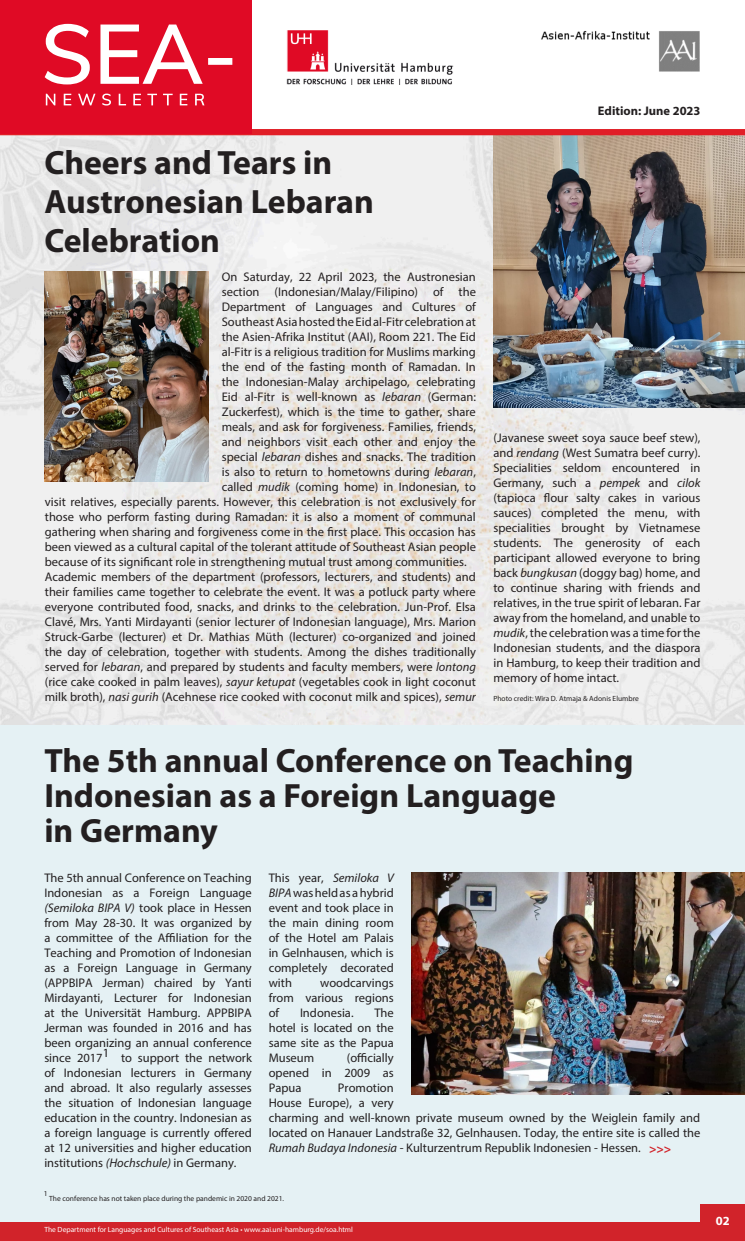
<style>
.page{position:relative;width:745px;height:1241px;background:#fff}
.page>*{position:absolute;margin:0;border:0;box-sizing:border-box;transform-origin:0 0}
.t1{font:700 33.75px/38.8px "Myriad Pro";color:#231f20}
.t2{font:12.5px/15px "Myriad Pro";color:#231f20;text-align:justify}
.t3{font:700 12.5px "Myriad Pro";color:#231f20}
.t4{font:700 12.5px "Myriad Pro";color:#d1232a}
.t5{font:700 12.5px "Myriad Pro";color:#fff}
.t6{font:7.5px "Myriad Pro";color:#231f20}
.t7{font:7.5px "Myriad Pro";color:#fff}
.s1{font-style:italic}
</style>
<div class="page">
<img style="left:0;top:135px;width:744px;height:590px">
<div style="left:0;top:725px;width:744px;height:498px;background:#e5f1f4"></div>
<img style="left:493px;top:135px;width:251px;height:272px">
<img style="left:45px;top:271px;width:163px;height:210px">
<div style="left:0;top:1221px;width:744px;height:19px;background:#d1232a"></div>
<div style="left:700px;top:1204px;width:44px;height:35px;background:#d1232a"></div>
<img style="left:411px;top:872px;width:333px;height:222px">
<img style="left:286px;top:30px;width:168px;height:55px">
<img style="left:541px;top:31px;width:159px;height:41px">
<div style="left:0;top:129px;width:744px;height:6px;background:#e11e27"></div>
<div style="left:0;top:0;width:251px;height:133px;background:#e00a25"></div>
<svg style="left:46px;top:94px;width:158px;height:11px"></svg>
<svg style="left:45px;top:24px;width:187px;height:60px"></svg>
<p class="t1" style="left:44px;top:142px;width:289px">Cheers and Tears in</p>
<p class="t1" style="left:44px;top:181px;width:331px">Austronesian Lebaran<br>Celebration</p>
<p class="t2" style="left:222px;top:269px;width:255px">On Saturday, 22 April 2023, the Austronesian</p>
<p class="t2" style="left:222px;top:284px;width:255px">section (Indonesian/Malay/Filipino) of the</p>
<p class="t2" style="left:222px;top:299px;width:255px">Department of Languages and Cultures of</p>
<p class="t2" style="left:222px;top:314px;width:255px">Southeast Asia hosted the Eid al-Fitr celebration at</p>
<p class="t2" style="left:222px;top:329px;width:255px">the Asien-Afrika Institut (AAI), Room 221. The Eid</p>
<p class="t2" style="left:222px;top:344px;width:255px">al-Fitr is a religious tradition for Muslims marking</p>
<p class="t2" style="left:222px;top:359px;width:255px">the end of the fasting month of Ramadan. In</p>
<p class="t2" style="left:222px;top:374px;width:255px">the Indonesian-Malay archipelago, celebrating</p>
<p class="t2" style="left:222px;top:389px;width:255px">Eid al-Fitr is well-known as <span class="s1">lebaran</span> (German:</p>
<p class="t2" style="left:222px;top:404px;width:255px">Zuckerfest), which is the time to gather, share</p>
<p class="t2" style="left:222px;top:419px;width:255px">meals, and ask for forgiveness. Families, friends,</p>
<p class="t2" style="left:222px;top:434px;width:255px">and neighbors visit each other and enjoy the</p>
<p class="t2" style="left:222px;top:449px;width:255px">special <span class="s1">lebaran</span> dishes and snacks. The tradition</p>
<p class="t2" style="left:222px;top:464px;width:255px">is also to return to hometowns during <span class="s1">lebaran</span>,</p>
<p class="t2" style="left:222px;top:479px;width:255px">called <span class="s1">mudik</span> (coming home) in Indonesian, to</p>
<p class="t2" style="left:45px;top:494px;width:432px">visit relatives, especially parents. However, this celebration is not exclusively for</p>
<p class="t2" style="left:45px;top:509px;width:432px">those who perform fasting during Ramadan: it is also a moment of communal</p>
<p class="t2" style="left:45px;top:524px;width:432px">gathering when sharing and forgiveness come in the first place. This occasion has</p>
<p class="t2" style="left:45px;top:539px;width:432px">been viewed as a cultural capital of the tolerant attitude of Southeast Asian people</p>
<p class="t2" style="left:45px;top:554px;width:423px">because of its significant role in strengthening mutual trust among communities.</p>
<p class="t2" style="left:45px;top:569px;width:432px">Academic members of the department (professors, lecturers, and students) and their families came together to celebrate the event. It was a potluck party where everyone contributed food, snacks, and drinks to the celebration. Jun-Prof. Elsa Clavé, Mrs. Yanti Mirdayanti (senior lecturer of Indonesian language), Mrs. Marion Struck-Garbe (lecturer) et Dr. Mathias Müth (lecturer) co-organized and joined the day of celebration, together with students. Among the dishes traditionally served for <span class="s1">lebaran</span>, and prepared by students and faculty members, were <span class="s1">lontong </span>(rice cake cooked in palm leaves), <span class="s1">sayur ketupat</span> (vegetables cook in light coconut milk broth), <span class="s1">nasi gurih</span> (Acehnese rice cooked with coconut milk and spices), <span class="s1">semur</span></p>
<p class="t3" style="left:597px;top:102px;width:104px">Edition: June 2023</p>
<p class="t2" style="left:493px;top:430px;width:208px">(Javanese sweet soya sauce beef stew), and <span class="s1">rendang</span> (West Sumatra beef curry).<br>Specialities seldom encountered in Germany, such a <span class="s1">pempek</span> and <span class="s1">cilok </span>(tapioca flour salty cakes in various sauces) completed the menu, with specialities brought by Vietnamese students. The generosity of each participant allowed everyone to bring back <span class="s1">bungkusan</span> (doggy bag) home, and to continue sharing with friends and relatives, in the true spirit of lebaran. Far away from the homeland, and unable to <span class="s1">mudik</span>, the celebration was a time for the Indonesian students, and the diaspora in Hamburg, to keep their tradition and memory of home intact.</p>
<p class="t6" style="left:493px;top:693px;width:147px">Photo credit: Wira D. Atmaja &amp; Adonis Elumbre</p>
<p class="t1" style="left:44px;top:741px;width:590px;line-height:35px">The 5th annual Conference on Teaching<br>Indonesian as a Foreign Language</p>
<p class="t1" style="left:44px;top:809px;width:175px">in Germany</p>
<p class="t2" style="left:44px;top:869px;width:209px">The 5th annual Conference on Teaching Indonesian as a Foreign Language <span class="s1">(Semiloka BIPA V)</span> took place in Hessen from May 28-30. It was organized by a committee of the Affiliation for the Teaching and Promotion of Indonesian as a Foreign Language in Germany (APPBIPA Jerman) chaired by Yanti Mirdayanti, Lecturer for Indonesian at the Universität Hamburg. APPBIPA Jerman was founded in 2016 and has been organizing an annual conference since 20171 to support the network of Indonesian lecturers in Germany and abroad. It also regularly assesses the situation of Indonesian language education in the country. Indonesian as a foreign language is currently offered at 12 universities and higher education institutions <span class="s1">(Hochschule)</span> in Germany.</p>
<p class="t2" style="left:268px;top:869px;width:126px">This year, <span class="s1">Semiloka V BIPA</span> was held as a hybrid event and took place in the main dining room of the Hotel am Palais in Gelnhausen, which is completely decorated with</p>
<p class="t2" style="left:268px;top:974px;width:126px;text-indent:51px">woodcarvings from various regions of</p>
<p class="t2" style="left:268px;top:1004px;width:126px;text-indent:105px">The hotel is located on the same site as the Papua Museum</p>
<p class="t2" style="left:300px;top:1004px;width:55px">Indonesia.</p>
<p class="t2" style="left:268px;top:1049px;width:126px;text-indent:78px">(officially opened in 2009 as Papua</p>
<p class="t2" style="left:268px;top:1079px;width:433px;text-align:left;text-indent:69px">Promotion<br>House Europe), a very<br>charming and well-known private museum owned by the Weiglein family and located on Hanauer Landstraße 32, Gelnhausen. Today, the entire site is called the <span class="s1">Rumah Budaya Indonesia</span> - Kulturzentrum Republik Indonesien - Hessen.</p>
<p class="t4" style="left:648px;top:1140px;width:24px">&gt;&gt;&gt;</p>
<p class="t6" style="left:44px;top:1188px;width:5px">1</p>
<p class="t6" style="left:49px;top:1193px;width:236px">The conference has not taken place during the pandemic in 2020 and 2021.</p>
<p class="t7" style="left:44px;top:1224px;width:310px">The Department for Languages and Cultures of Southeast Asia • www.aai.uni-hamburg.de/soa.html</p>
<p class="t5" style="left:715px;top:1211px;width:15px">02</p>
</div>
